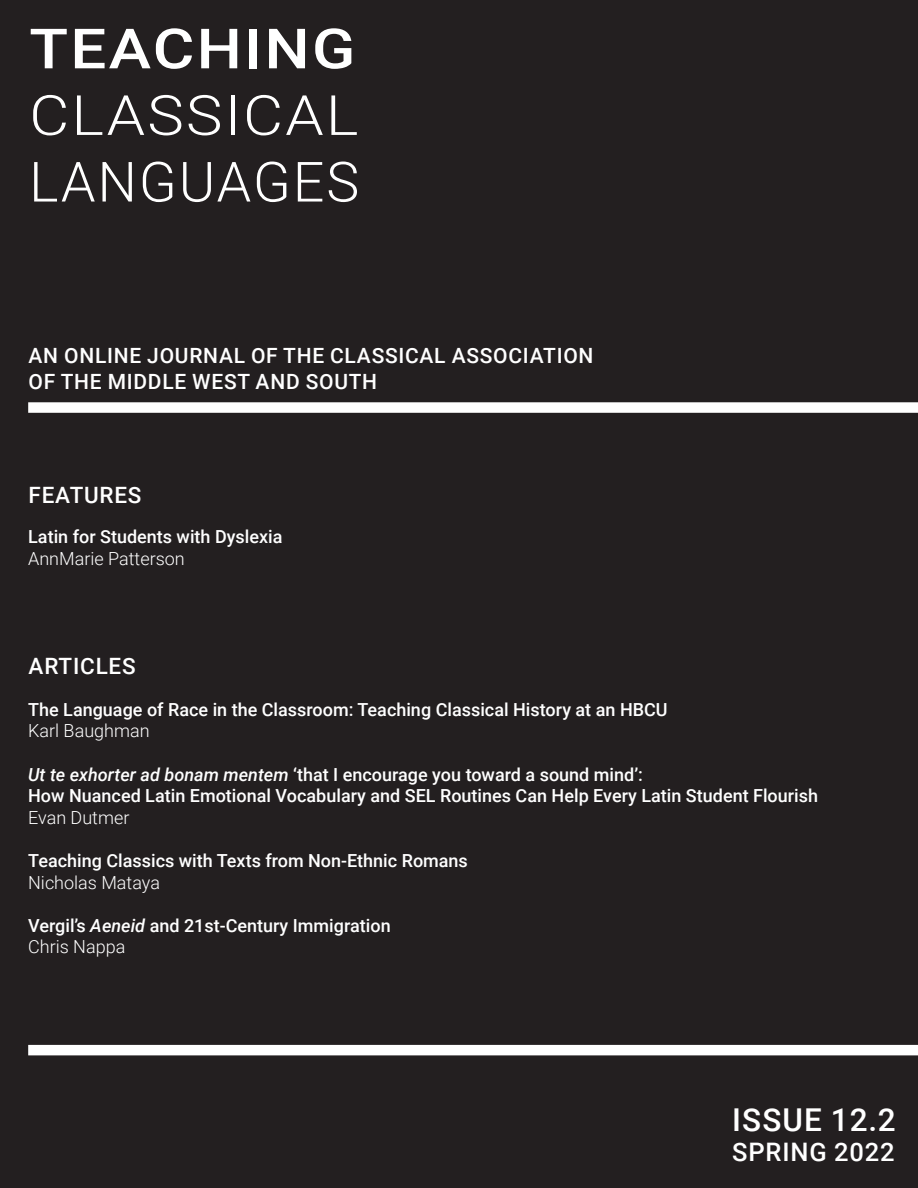
<style>
.page{position:relative;width:918px;height:1188px;background:#231f20}
.page>*{position:absolute;margin:0;border:0;box-sizing:border-box;transform-origin:0 0}
.t1{font:300 55.5px "Roboto";letter-spacing:.035em;color:#fff;scale:1.11 1}
.t2{font:300 55.5px "Roboto";letter-spacing:.035em;color:#fff}
.t3{font:500 55.5px "Roboto";letter-spacing:.035em;color:#fff;scale:1.15 1}
.t4{font:500 31.5px "Roboto";letter-spacing:.035em;color:#fff}
.t5{font:500 25.5px "Roboto";letter-spacing:.035em;color:#fff}
.t6{font:500 22.5px "Roboto";letter-spacing:.035em;color:#fff}
.t7{font:500 21px "Roboto";letter-spacing:.035em;color:#fff}
.t8{font:500 18px "Roboto";color:#fff}
.t9{font:300 18px "Roboto";color:#fff}
.s1{font-style:italic}
</style>
<div class="page">
<div style="left:28px;top:1045px;width:890px;height:10px;background:#fff"></div>
<div style="left:28px;top:402px;width:890px;height:11px;background:#fff"></div>
<p class="t3" style="left:29px;top:10px;width:285px">TEACHING</p>
<p class="t1" style="left:29px;top:76px;width:298px">CLASSICAL</p>
<p class="t2" style="left:29px;top:143px;width:332px">LANGUAGES</p>
<p class="t7" style="left:29px;top:341px;width:566px">AN ONLINE JOURNAL OF THE CLASSICAL ASSOCIATION</p>
<p class="t7" style="left:29px;top:366px;width:350px">OF THE MIDDLE WEST AND SOUTH</p>
<p class="t6" style="left:29px;top:479px;width:114px">FEATURES</p>
<p class="t8" style="left:28px;top:524px;width:256px">Latin for Students with Dyslexia</p>
<p class="t9" style="left:28px;top:546px;width:158px">AnnMarie Patterson</p>
<p class="t6" style="left:29px;top:650px;width:109px">ARTICLES</p>
<p class="t8" style="left:28px;top:697px;width:641px">The Language of Race in the Classroom: Teaching Classical History at an HBCU</p>
<p class="t9" style="left:28px;top:718px;width:123px">Karl Baughman</p>
<p class="t8" style="left:28px;top:762px;width:616px"><span class="s1">Ut te exhorter ad bonam mentem</span> ‘that I encourage you toward a sound mind’:</p>
<p class="t8" style="left:28px;top:783px;width:791px">How Nuanced Latin Emotional Vocabulary and SEL Routines Can Help Every Latin Student Flourish</p>
<p class="t9" style="left:28px;top:805px;width:103px">Evan Dutmer</p>
<p class="t8" style="left:28px;top:848px;width:441px">Teaching Classics with Texts from Non-Ethnic Romans</p>
<p class="t9" style="left:28px;top:870px;width:133px">Nicholas Mataya</p>
<p class="t8" style="left:28px;top:913px;width:364px">Vergil’s <span class="s1">Aeneid</span> and 21st-Century Immigration</p>
<p class="t9" style="left:28px;top:934px;width:99px">Chris Nappa</p>
<p class="t4" style="left:732px;top:1097px;width:165px">ISSUE 12.2</p>
<p class="t5" style="left:732px;top:1134px;width:164px">SPRING 2022</p>
</div>
